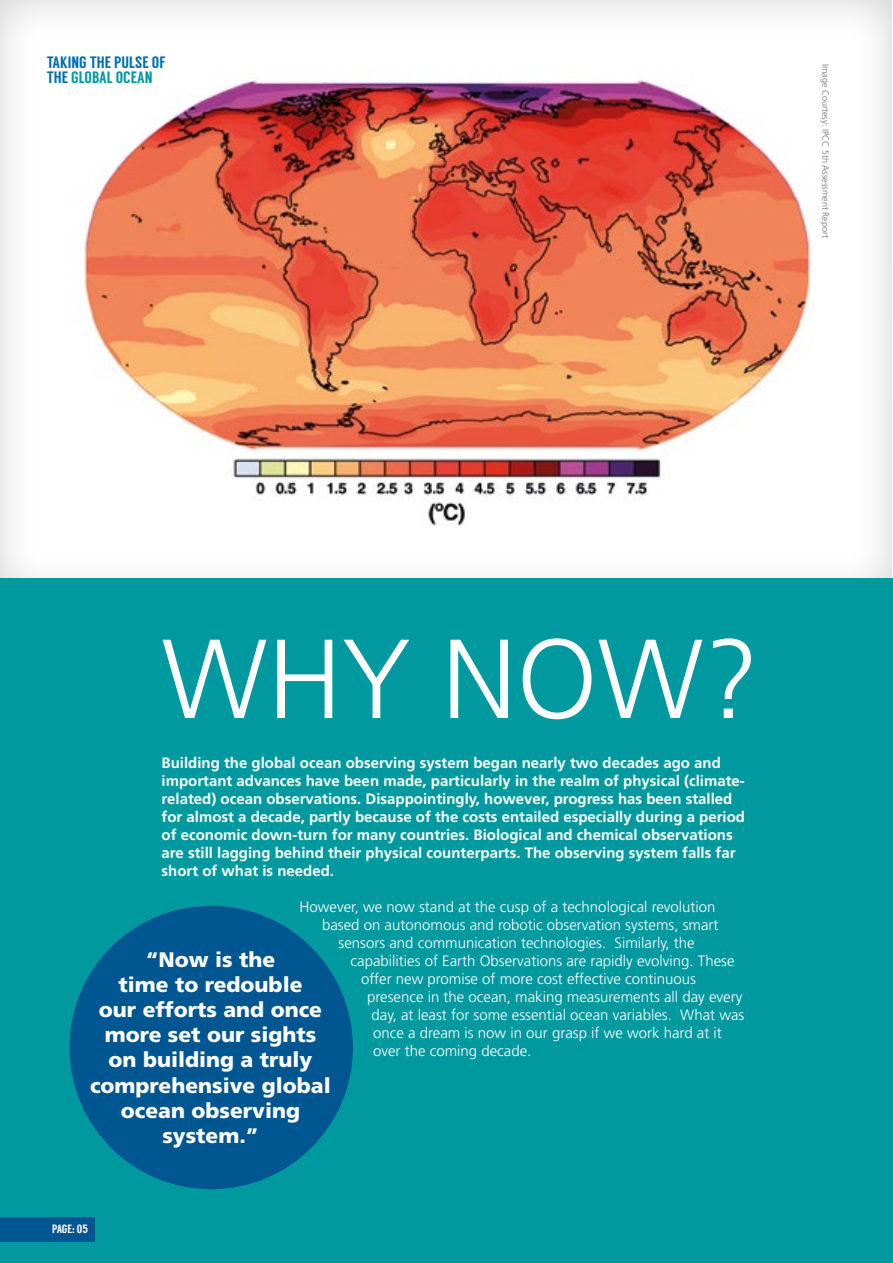
<style>
.page{position:relative;width:893px;height:1263px;background:#fff}
.page>*{position:absolute;margin:0;border:0;box-sizing:border-box;transform-origin:0 0}
.t1{font:300 112.05px "Frutiger";color:#fff}
.t2{font:900 21px/25.2px "Frutiger";color:#fff;text-align:center}
.t3{font:16.5px/15.3px "Langdon";color:#006faf}
.t4{font:700 15px/18px "Frutiger";color:#fff}
.t5{font:300 15px "Frutiger";color:#fff}
.t6{font:12px "Langdon";letter-spacing:-.01em;color:#fff}
.t7{font:300 9px "Frutiger";color:#706f6f}
.s1{color:#009aa0}
</style>
<div class="page">
<div style="left:886px;top:161px;width:7px;height:1102px;background:#e9e9e9"></div>
<img style="left:892px;top:316px;width:1px;height:109px">
<div style="left:0;top:0;width:891px;height:593px;background:#000;opacity:.2"></div>
<div style="left:0;top:578px;width:893px;height:685px;background:#0099a0"></div>
<div style="left:0;top:1217px;width:94px;height:25px;background:#005690"></div>
<hr style="left:892px;top:425px;width:1px;height:427px;background:#9d9d9c">
<div style="left:69px;top:906px;width:284px;height:283px;background:#005690;border-radius:50%"></div>
<p class="t3" style="left:47px;top:54px;width:120px">TAKING THE PULSE OF<br>THE <span class="s1">GLOBAL OCEAN</span></p>
<p class="t7" style="left:831px;top:64px;width:176px;rotate:90deg">Image Courtesy: IPCC 5th Assessment Report</p>
<p class="t1" style="left:162px;top:616px;width:599px">WHY NOW?</p>
<p class="t4" style="left:162px;top:753px;width:585px">Building the global ocean observing system began nearly two decades ago and important advances have been made, particularly in the realm of physical (climate&shy;related) ocean observations. Disappointingly, however, progress has been stalled for almost a decade, partly because of the costs entailed especially during a period of economic down-turn for many countries. Biological and chemical observations are still lagging behind their physical counterparts. The observing system falls far short of what is needed.</p>
<p class="t5" style="left:300px;top:898px;width:417px">However, we now stand at the cusp of a technological revolution</p>
<p class="t5" style="left:322px;top:916px;width:398px">based on autonomous and robotic observation systems, smart</p>
<p class="t5" style="left:339px;top:934px;width:358px">sensors and communication technologies. Similarly, the</p>
<p class="t5" style="left:351px;top:952px;width:385px">capabilities of Earth Observations are rapidly evolving. These</p>
<p class="t5" style="left:361px;top:970px;width:336px">offer new promise of more cost effective continuous</p>
<p class="t5" style="left:367px;top:988px;width:377px">presence in the ocean, making measurements all day every</p>
<p class="t5" style="left:372px;top:1006px;width:374px">day, at least for some essential ocean variables. What was</p>
<p class="t5" style="left:373px;top:1024px;width:350px">once a dream is now in our grasp if we work hard at it</p>
<p class="t5" style="left:373px;top:1042px;width:160px">over the coming decade.</p>
<p class="t2" style="left:90px;top:946px;width:242px">“Now is the<br>time to redouble<br>our efforts and once more set our sights on building a truly comprehensive global ocean observing system.”</p>
<p class="t6" style="left:52px;top:1222px;width:38px">PAGE: 05</p>
</div>
